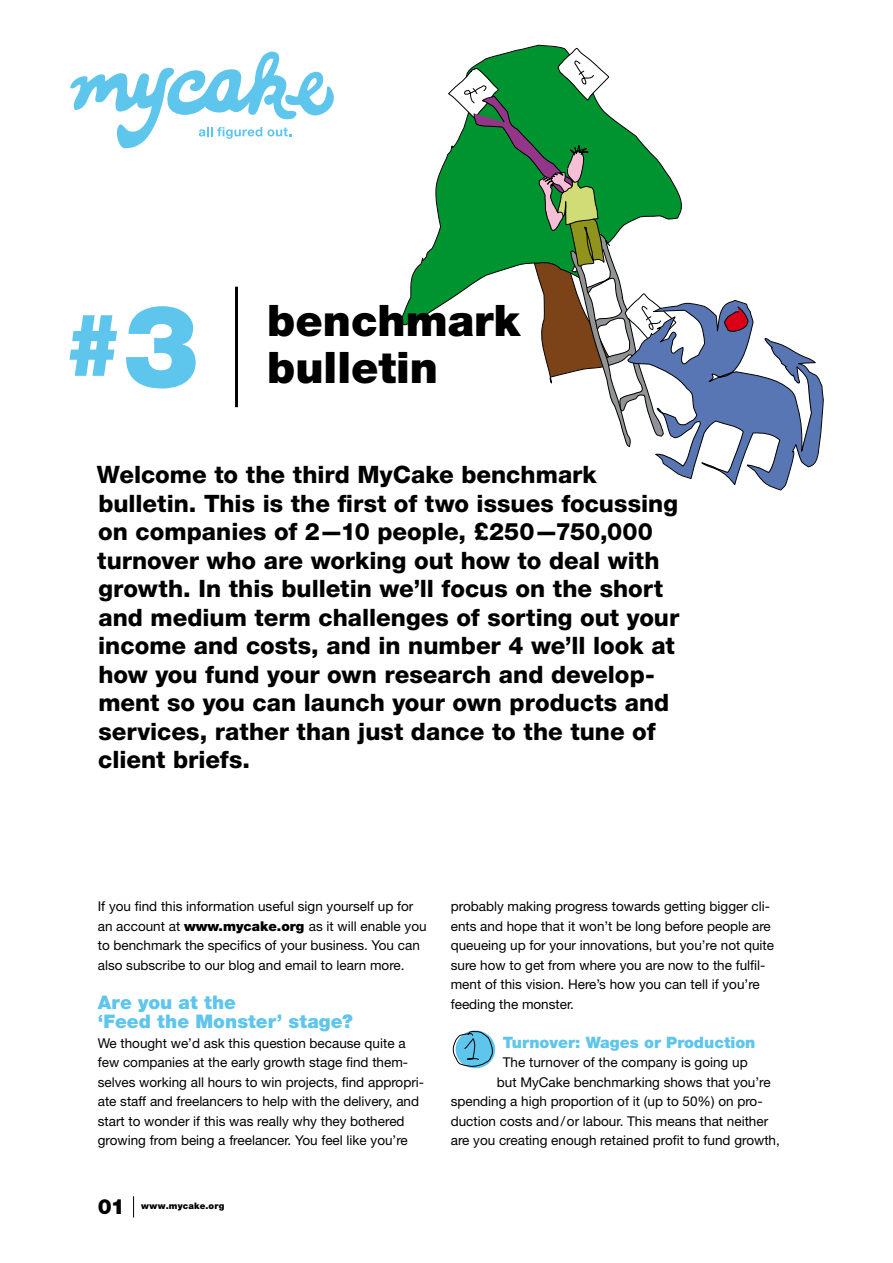
<style>
.page{position:relative;width:893px;height:1263px;background:#fff}
.page>*{position:absolute;margin:0;border:0;box-sizing:border-box;transform-origin:0 0}
.t1{font:900 87px "Helvetica Neue LT Std";color:#5ec5ed}
.t2{font:900 43.5px/46.5px "Helvetica Neue LT Std";color:#000}
.t3{font:800 24px/28.5px "Helvetica Neue LT Std";color:#000}
.t4{font:900 21px "Helvetica Neue LT Std";color:#000}
.t5{font:900 18.75px/19.5px "Helvetica Neue LT Std";letter-spacing:.005em;color:#5ec5ed}
.t6{font:900 15.75px "Helvetica Neue LT Std";color:#5ec5ed}
.t7{font:13.5px/19.5px "Helvetica Neue LT Std";color:#000}
.t8{font:900 9px "Helvetica Neue LT Std";letter-spacing:.02em;color:#000}
.s1{font-size:115.5px}
.s2{font-weight:900}
</style>
<div class="page">
<svg style="left:133px;top:1196px;width:1px;height:21px"></svg>
<svg style="left:399px;top:45px;width:178px;height:286px"></svg>
<svg style="left:448px;top:48px;width:376px;height:442px"></svg>
<svg style="left:70px;top:52px;width:264px;height:96px"></svg>
<hr style="left:235px;top:287px;width:3px;height:120px;background:#000">
<div style="left:456px;top:1030px;width:39px;height:38px;background:#5ec5ed;border-radius:50%"></div>
<svg style="left:453px;top:1031px;width:40px;height:36px"></svg>
<h1 class="t1" style="left:64px;top:293px;width:137px">#<span class="s1">3</span></h1>
<h2 class="t2" style="left:267px;top:297px;width:254px">benchmark bulletin</h2>
<p class="t3" style="left:97px;top:460px;width:584px">Welcome to the third MyCake benchmark bulletin. This is the first of two issues focussing on companies of 2—10 people, £250—750,000 turnover who are working out how to deal with growth. In this bulletin we’ll focus on the short and medium term challenges of sorting out your income and costs, and in number 4 we’ll look at how you fund your own research and develop&shy;ment so you can launch your own products and services, rather than just dance to the tune of client briefs.</p>
<p class="t7" style="left:98px;top:896px;width:330px">If you find this information useful sign yourself up for an account at <span class="s2">www.mycake.org</span> as it will enable you to benchmark the specifics of your business. You can also subscribe to our blog and email to learn more.</p>
<h3 class="t5" style="left:98px;top:992px;width:257px">Are you at the<br>‘Feed the Monster’ stage?</h3>
<p class="t7" style="left:98px;top:1033px;width:328px">We thought we’d ask this question because quite a few companies at the early growth stage find them&shy;selves working all hours to win projects, find appropri&shy;ate staff and freelancers to help with the delivery, and start to wonder if this was really why they bothered growing from being a freelancer. You feel like you’re</p>
<h3 class="t4" style="left:98px;top:1194px;width:29px">01</h3>
<p class="t8" style="left:141px;top:1201px;width:85px">www.mycake.org</p>
<p class="t7" style="left:451px;top:896px;width:325px">probably making progress towards getting bigger cli&shy;ents and hope that it won’t be long before people are queueing up for your innovations, but you’re not quite sure how to get from where you are now to the fulfil&shy;ment of this vision. Here’s how you can tell if you’re feeding the monster.</p>
<p class="t6" style="left:503px;top:1033px;width:254px">Turnover: Wages or Production</p>
<p class="t7" style="left:503px;top:1052px;width:246px">The turnover of the company is going up</p>
<p class="t7" style="left:497px;top:1072px;width:275px">but MyCake benchmarking shows that you’re</p>
<p class="t7" style="left:451px;top:1091px;width:313px">spending a high proportion of it (up to 50%) on pro-</p>
<p class="t7" style="left:451px;top:1111px;width:319px">duction costs and/or labour. This means that neither</p>
<p class="t7" style="left:451px;top:1130px;width:331px">are you creating enough retained profit to fund growth,</p>
</div>
